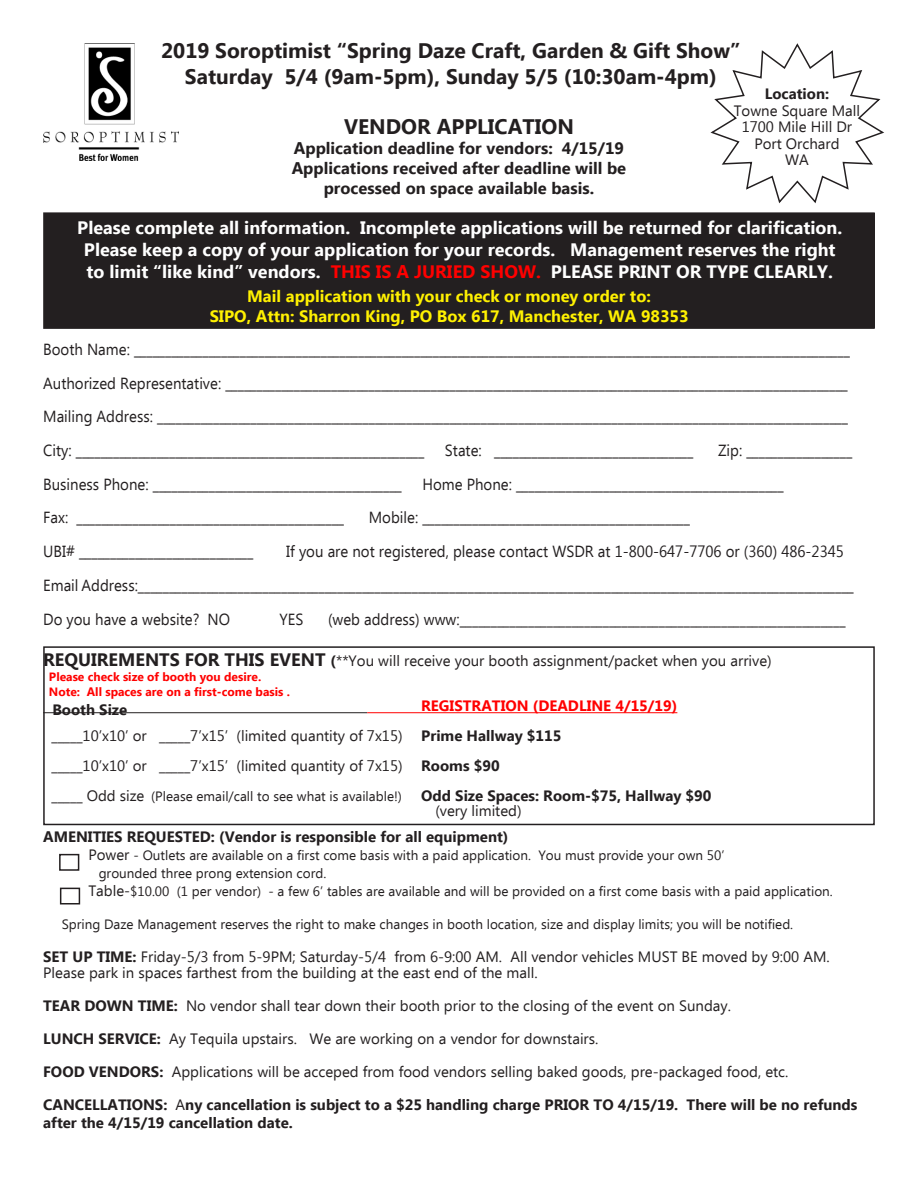
<style>
.page{position:relative;width:918px;height:1188px;background:#fff}
.page>*{position:absolute;margin:0;border:0;box-sizing:border-box;transform-origin:0 0}
.t1{font:700 21px/25.2px "Ebrima";color:#231f20;text-align:center}
.t2{font:700 18px/21.6px "Ebrima";color:#fff;text-align:center}
.t3{font:700 16.5px "Ebrima";color:#231f20}
.t4{font:700 16.5px "Ebrima";color:#fff101}
.t5{font:16.05px "Ebrima";color:#231f20;scale:.93 1}
.t6{font:15px/16.5px "Ebrima";color:#231f20}
.t7{font:700 15px/18px "Ebrima";color:#231f20}
.t8{font:700 15px "Ebrima";color:#f00}
.t9{font:13.5px "Ebrima";color:#231f20}
.t10{font:700 12px "Ebrima";color:#f00}
.s1{color:#f00}
.s2{font-weight:700;font-size:18px}
.s3{font-weight:700}
.s4{font-weight:700;font-size:15px}
.s5{font-size:15px}
.s6{font-weight:400}
</style>
<div class="page">
<img style="left:43px;top:43px;width:135px;height:118px">
<hr style="left:43px;top:712px;width:324px;height:1px;background:#231f20">
<hr style="left:367px;top:712px;width:310px;height:1px;background:#f00">
<div style="left:44px;top:213px;width:830px;height:115px;background:#231f20"></div>
<div style="left:43px;top:212px;width:832px;height:117px;border:2px solid #231f20"></div>
<svg style="left:710px;top:43px;width:174px;height:161px"></svg>
<div style="left:43px;top:646px;width:832px;height:179px;border:2px solid #231f20"></div>
<div style="left:59px;top:854px;width:20px;height:17px;border:2px solid #231f20"></div>
<div style="left:60px;top:888px;width:20px;height:16px;border:2px solid #231f20"></div>
<p class="t1" style="left:161px;top:39px;width:581px">2019 Soroptimist “Spring Daze Craft, Garden &amp; Gift Show”<br>Saturday 5/4 (9am-5pm), Sunday 5/5 (10:30am-4pm)</p>
<p class="t1" style="left:344px;top:115px;width:231px">VENDOR APPLICATION</p>
<p class="t3" style="left:294px;top:136px;width:332px">Application deadline for vendors: 4/15/19</p>
<p class="t3" style="left:292px;top:156px;width:336px">Applications received after deadline will be</p>
<p class="t3" style="left:324px;top:176px;width:272px">processed on space available basis.</p>
<p class="t2" style="left:77px;top:218px;width:767px">Please complete all information. Incomplete applications will be returned for clarification.<br>Please keep a copy of your application for your records. Management reserves the right</p>
<p class="t2" style="left:87px;top:261px;width:748px">to limit “like kind” vendors. <span class="s1">THIS IS A JURIED SHOW.</span> PLEASE PRINT OR TYPE CLEARLY.</p>
<p class="t4" style="left:247px;top:284px;width:405px">Mail application with your check or money order to:</p>
<p class="t4" style="left:210px;top:303px;width:480px">SIPO, Attn: Sharron King, PO Box 617, Manchester, WA 98353</p>
<p class="t7" style="left:765px;top:86px;width:66px">Location:</p>
<p class="t6" style="left:734px;top:103px;width:128px">Towne Square Mall</p>
<p class="t6" style="left:742px;top:120px;width:112px">1700 Mile Hill Dr</p>
<p class="t6" style="left:754px;top:136px;width:87px">Port Orchard</p>
<p class="t6" style="left:785px;top:153px;width:25px">WA</p>
<p class="t5" style="left:43px;top:338px;width:869px">Booth Name: ___________________________________________________________________________________________________________________</p>
<p class="t5" style="left:43px;top:371px;width:867px">Authorized Representative: ____________________________________________________________________________________________________</p>
<p class="t5" style="left:43px;top:405px;width:867px">Mailing Address: _______________________________________________________________________________________________________________</p>
<p class="t5" style="left:43px;top:439px;width:411px">City: ________________________________________________________</p>
<p class="t5" style="left:445px;top:439px;width:269px">State: ________________________________</p>
<p class="t5" style="left:718px;top:439px;width:146px">Zip: _________________</p>
<p class="t5" style="left:43px;top:473px;width:387px">Business Phone: ________________________________________</p>
<p class="t5" style="left:422px;top:473px;width:390px">Home Phone: ___________________________________________</p>
<p class="t5" style="left:43px;top:506px;width:325px">Fax: ___________________________________________</p>
<p class="t5" style="left:369px;top:506px;width:347px">Mobile: ___________________________________________</p>
<p class="t5" style="left:43px;top:540px;width:227px">UBI# ____________________________</p>
<p class="t5" style="left:286px;top:540px;width:601px">If you are not registered, please contact WSDR at 1-800-647-7706 or (360) 486-2345</p>
<p class="t5" style="left:43px;top:574px;width:873px">Email Address:___________________________________________________________________________________________________________________</p>
<p class="t5" style="left:43px;top:608px;width:203px">Do you have a website? NO</p>
<p class="t5" style="left:279px;top:608px;width:27px">YES</p>
<p class="t5" style="left:328px;top:608px;width:558px">(web address) www:______________________________________________________________</p>
<p class="t6" style="left:43px;top:654px;width:730px"><span class="s2">REQUIREMENTS FOR THIS EVENT</span> <span class="s3">(</span>**You will receive your booth assignment/packet when you arrive)</p>
<p class="t8" style="left:421px;top:695px;width:258px">REGISTRATION (DEADLINE 4/15/19)</p>
<p class="t6" style="left:51px;top:729px;width:511px">_____10’x10’ or _____7’x15’ (limited quantity of 7x15) <span class="s3">Prime Hallway $115</span></p>
<p class="t6" style="left:51px;top:759px;width:450px">_____10’x10’ or _____7’x15’ (limited quantity of 7x15) <span class="s3">Rooms $90</span></p>
<p class="t9" style="left:51px;top:787px;width:352px"><span class="s4">_____</span> <span class="s5">Odd size</span> (Please email/call to see what is available!)</p>
<p class="t7" style="left:421px;top:788px;width:292px">Odd Size Spaces: Room-$75, Hallway $90</p>
<p class="t7" style="left:43px;top:828px;width:467px">AMENITIES REQUESTED: (Vendor is responsible for all equipment)</p>
<p class="t9" style="left:88px;top:846px;width:638px"><span class="s5">Power</span> - Outlets are available on a first come basis with a paid application. You must provide your own 50’</p>
<p class="t9" style="left:99px;top:864px;width:229px">grounded three prong extension cord.</p>
<p class="t9" style="left:88px;top:882px;width:746px"><span class="s5">Table-</span>$10.00 (1 per vendor) - a few 6’ tables are available and will be provided on a first come basis with a paid application.</p>
<p class="t9" style="left:62px;top:915px;width:733px">Spring Daze Management reserves the right to make changes in booth location, size and display limits; you will be notified.</p>
<p class="t6" style="left:43px;top:949px;width:788px"><span class="s3">SET UP TIME:</span> Friday-5/3 from 5-9PM; Saturday-5/4 from 6-9:00 AM. All vendor vehicles MUST BE moved by 9:00 AM.<br>Please park in spaces farthest from the building at the east end of the mall.</p>
<p class="t6" style="left:43px;top:999px;width:689px"><span class="s3">TEAR DOWN TIME:</span> No vendor shall tear down their booth prior to the closing of the event on Sunday.</p>
<p class="t6" style="left:43px;top:1032px;width:557px"><span class="s3">LUNCH SERVICE:</span> Ay Tequila upstairs. We are working on a vendor for downstairs.</p>
<p class="t6" style="left:43px;top:1065px;width:747px"><span class="s3">FOOD VENDORS:</span> Applications will be acceped from food vendors selling baked goods, pre-packaged food, etc.</p>
<p class="t7" style="left:43px;top:1097px;width:816px">CANCELLATIONS: <span class="s6">A</span>ny cancellation is subject to a $25 handling charge PRIOR TO 4/15/19. There will be no refunds after the 4/15/19 cancellation date.</p>
<p class="t10" style="left:49px;top:668px;width:214px">Please check size of booth you desire.</p>
<p class="t10" style="left:49px;top:683px;width:243px">Note: All spaces are on a first-come basis .</p>
<p class="t7" style="left:52px;top:701px;width:76px">Booth Size</p>
<p class="t6" style="left:435px;top:803px;width:88px">(very limited)</p>
</div>
